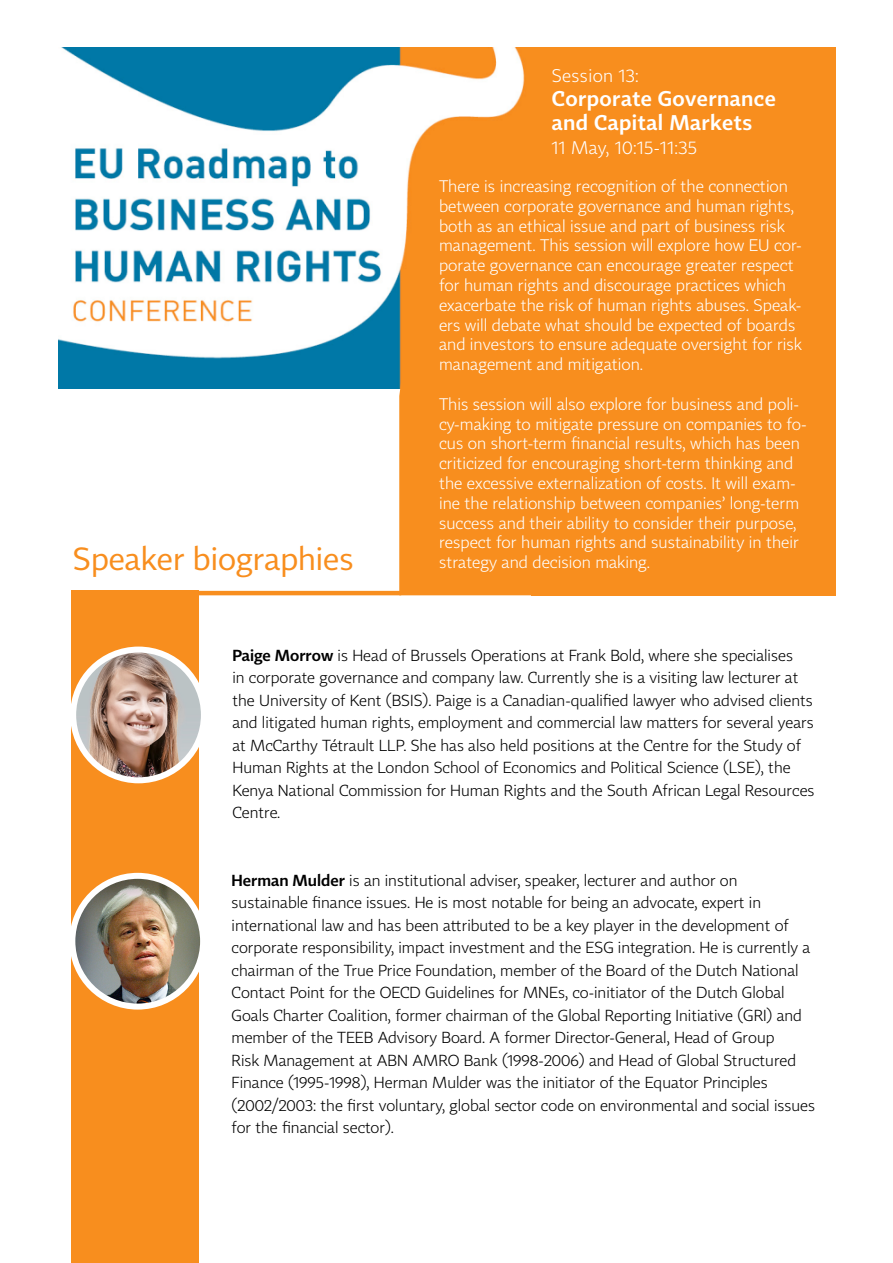
<style>
.page{position:relative;width:893px;height:1263px;background:#fff}
.page>*{position:absolute;margin:0;border:0;box-sizing:border-box;transform-origin:0 0}
.t1{font:31.5px "Tabac Sans";color:#f88e1e}
.t2{font:300 21px "Tabac Sans";letter-spacing:.02em;color:#fff}
.t3{font:300 18px "Tabac Sans";letter-spacing:.02em;color:#fff}
.t4{font:300 16.5px/19.8px "Tabac Sans";color:#fff}
.t5{font:300 15.75px/22.5px "Tabac Sans";color:#000}
.s1{font-style:inherit}
</style>
<div class="page">
<div style="left:71px;top:591px;width:128px;height:672px;background:#f88e1e"></div>
<img style="left:58px;top:47px;width:473px;height:341px">
<div style="left:531px;top:47px;width:305px;height:548px;background:#f88e1e"></div>
<div style="left:399px;top:201px;width:132px;height:394px;background:#f88e1e"></div>
<img style="left:72px;top:876px;width:131px;height:130px;border-radius:65px">
<div style="left:69px;top:873px;width:137px;height:136px;border:6px solid #fff;border-radius:50%"></div>
<img style="left:73px;top:649px;width:131px;height:131px;border-radius:65px">
<div style="left:70px;top:646px;width:137px;height:137px;border:6px solid #fff;border-radius:50%"></div>
<hr style="left:71px;top:591px;width:330px;height:4px;background:#f88e1e">
<p class="t1" style="left:73px;top:540px;width:282px">Speaker biographies</p>
<p class="t3" style="left:552px;top:65px;width:89px">Session 13:</p>
<p class="t2" style="left:552px;top:86px;width:226px">Corporate Governance</p>
<p class="t2" style="left:552px;top:110px;width:202px">and Capital Markets</p>
<p class="t3" style="left:552px;top:137px;width:147px">11 May, 10:15-11:35</p>
<p class="t4" style="left:439px;top:176px;width:365px">There is increasing recognition of the connection between corporate governance and human rights, both as an ethical issue and part of business risk management. This session will explore how EU cor&shy;porate governance can encourage greater respect for human rights and discourage practices which exacerbate the risk of human rights abuses. Speak&shy;ers will debate what should be expected of boards and investors to ensure adequate oversight for risk management and mitigation.</p>
<p class="t4" style="left:439px;top:394px;width:369px">This session will also explore for business and poli&shy;cy-making to mitigate pressure on companies to fo&shy;cus on short-term financial results, which has been criticized for encouraging short-term thinking and the excessive externalization of costs. It will exam&shy;ine the relationship between companies’ long-term success and their ability to consider their purpose, respect for human rights and sustainability in their strategy and decision making.</p>
<p class="t5" style="left:232px;top:644px;width:584px"><span class="s1">Paige Morrow</span> is Head of Brussels Operations at Frank Bold, where she specialises<br>in corporate governance and company law. Currently she is a visiting law lecturer at the University of Kent (BSIS). Paige is a Canadian-qualified lawyer who advised clients and litigated human rights, employment and commercial law matters for several years at McCarthy Tétrault LLP. She has also held positions at the Centre for the Study of Human Rights at the London School of Economics and Political Science (LSE), the Kenya National Commission for Human Rights and the South African Legal Resources Centre.</p>
<p class="t5" style="left:232px;top:869px;width:585px"><span class="s1">Herman Mulder</span> is an institutional adviser, speaker, lecturer and author on sustainable finance issues. He is most notable for being an advocate, expert in international law and has been attributed to be a key player in the development of corporate responsibility, impact investment and the ESG integration. He is currently a chairman of the True Price Foundation, member of the Board of the Dutch National Contact Point for the OECD Guidelines for MNEs, co-initiator of the Dutch Global Goals Charter Coalition, former chairman of the Global Reporting Initiative (GRI) and member of the TEEB Advisory Board. A former Director-General, Head of Group<br>Risk Management at ABN AMRO Bank (1998-2006) and Head of Global Structured Finance (1995-1998), Herman Mulder was the initiator of the Equator Principles (2002/2003: the first voluntary, global sector code on environmental and social issues for the financial sector).</p>
</div>
